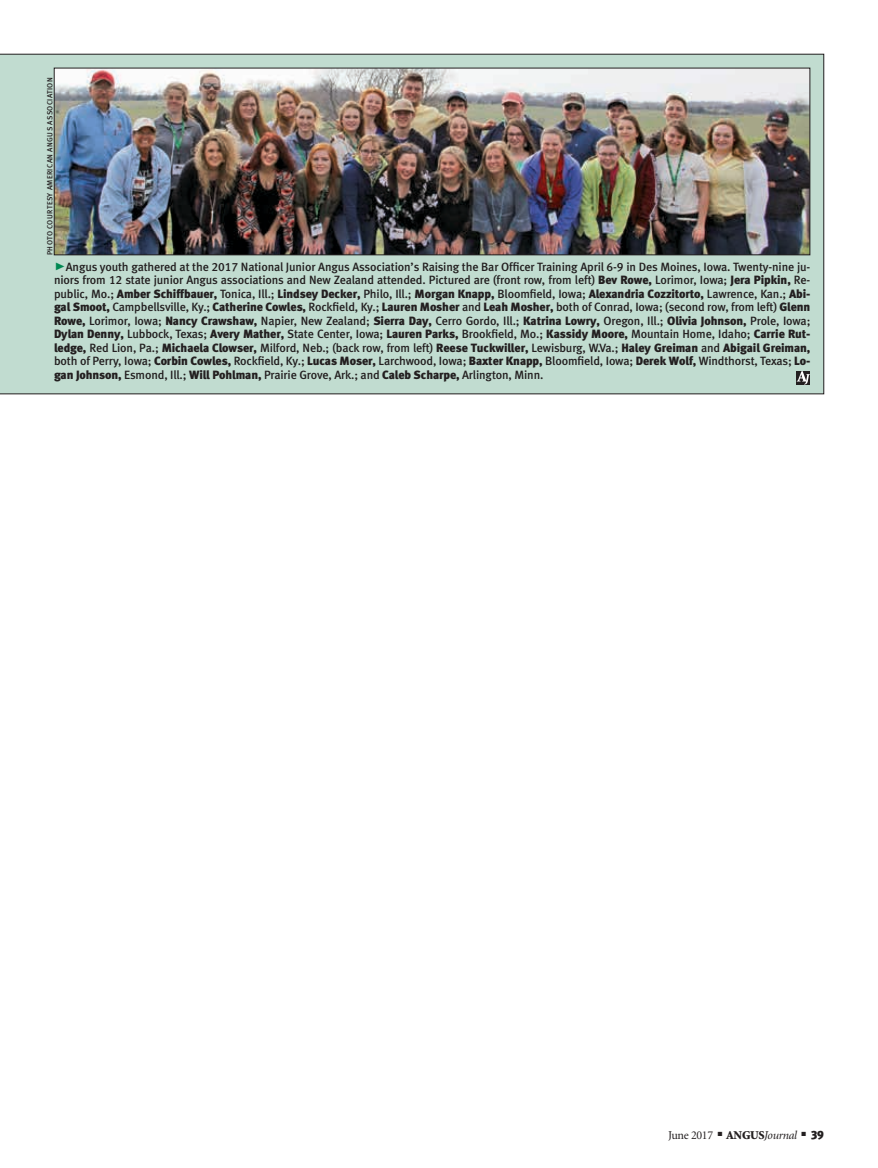
<style>
.page{position:relative;width:878px;height:1168px;background:#fff}
.page>*{position:absolute;margin:0;border:0;box-sizing:border-box;transform-origin:0 0}
.cutlines{font:12px/13.5px "Meta Medium LF";letter-spacing:-.01em;color:#231f20;text-align:justify}
.t1{font:12px "Minion";letter-spacing:-.025em;color:#231f20}
.photo_credit{font:7.5px "Meta Medium LF";letter-spacing:.05em;color:#231f20}
.s1{font-family:"Meta Black Caps Expert";font-size:21.6px;color:#008852}
.s2{font-family:"Meta Black LF"}
.s3{font-weight:900}
.s4{font-style:italic}
</style>
<div class="page">
<div style="left:0;top:54px;width:824px;height:340px;background:#c1dcd0"></div>
<svg style="left:796px;top:371px;width:14px;height:13px"></svg>
<img style="left:56px;top:70px;width:752px;height:183px">
<div style="left:54px;top:68px;width:756px;height:187px;border:1px solid #231f20"></div>
<p class="photo_credit" style="left:45px;top:255px;width:179px;rotate:-90deg">PHOTO COURTESY AMERICAN ANGUS ASSOCIATION</p>
<p class="cutlines" style="left:54px;top:260px;width:758px"><span class="s1">@</span>Angus youth gathered at the 2017 National Junior Angus Association’s Raising the Bar Officer Training April 6-9 in Des Moines, Iowa. Twenty-nine ju&shy;niors from 12 state junior Angus associations and New Zealand attended. Pictured are (front row, from left) <span class="s2">Bev Rowe,</span> Lorimor, Iowa; <span class="s2">Jera Pipkin,</span> Re&shy;public, Mo.; <span class="s2">Amber Schiffbauer,</span> Tonica, Ill.; <span class="s2">Lindsey Decker,</span> Philo, Ill.; <span class="s2">Morgan Knapp,</span> Bloomfield, Iowa; <span class="s2">Alexandria Cozzitorto,</span> Lawrence, Kan.; <span class="s2">Abi&shy;gal Smoot,</span> Campbellsville, Ky.; <span class="s2">Catherine Cowles,</span> Rockfield, Ky.; <span class="s2">Lauren Mosher</span> and <span class="s2">Leah Mosher,</span> both of Conrad, Iowa; (second row, from left) <span class="s2">Glenn Rowe,</span> Lorimor, Iowa; <span class="s2">Nancy Crawshaw,</span> Napier, New Zealand; <span class="s2">Sierra Day,</span> Cerro Gordo, Ill.; <span class="s2">Katrina Lowry,</span> Oregon, Ill.; <span class="s2">Olivia Johnson,</span> Prole, Iowa; <span class="s2">Dylan Denny,</span> Lubbock, Texas; <span class="s2">Avery Mather,</span> State Center, Iowa; <span class="s2">Lauren Parks,</span> Brookfield, Mo.; <span class="s2">Kassidy Moore,</span> Mountain Home, Idaho; <span class="s2">Carrie Rut&shy;ledge,</span> Red Lion, Pa.; <span class="s2">Michaela Clowser,</span> Milford, Neb.; (back row, from left) <span class="s2">Reese Tuckwiller,</span> Lewisburg, W.Va.; <span class="s2">Haley Greiman</span> and <span class="s2">Abigail Greiman, </span>both of Perry, Iowa; <span class="s2">Corbin Cowles,</span> Rockfield, Ky.; <span class="s2">Lucas Moser,</span> Larchwood, Iowa; <span class="s2">Baxter Knapp,</span> Bloomfield, Iowa; <span class="s2">Derek Wolf,</span> Windthorst, Texas; <span class="s2">Lo&shy;gan Johnson,</span> Esmond, Ill.; <span class="s2">Will Pohlman,</span> Prairie Grove, Ark.; and <span class="s2">Caleb Scharpe,</span> Arlington, Minn.</p>
<p class="t1" style="left:668px;top:1129px;width:157px">June 2017 ■ <span class="s3">ANGUS</span><span class="s4">Journal</span> ■ <span class="s2">39</span></p>
</div>
